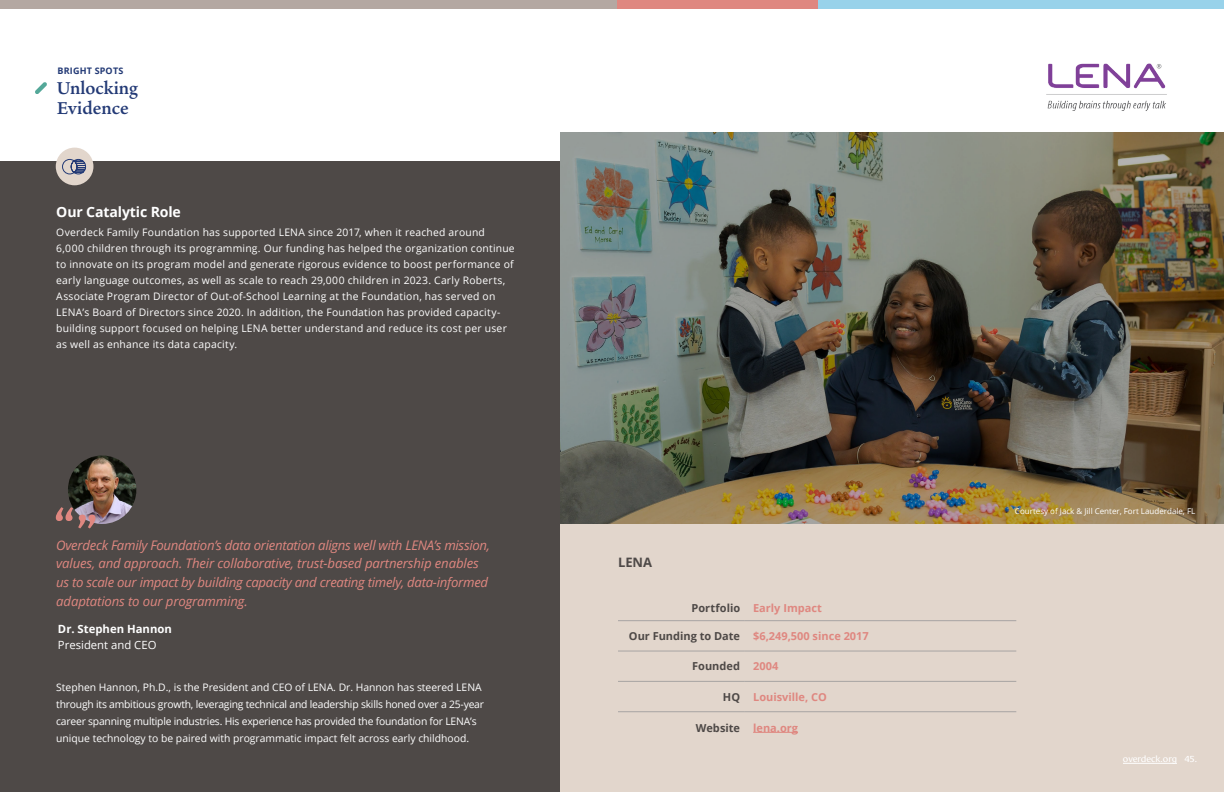
<style>
.page{position:relative;width:1224px;height:792px;background:#fff}
.page>*{position:absolute;margin:0;border:0;box-sizing:border-box;transform-origin:0 0}
.t1{font:600 18.8px/19.8px "Ten Oldstyle";color:#233a76}
.t2{font:700 14.1px "Open Sans";letter-spacing:-.01em;color:#fff}
.t3{font:italic 13.2px/18.8px "Open Sans";letter-spacing:-.02em;color:#df8780}
.t4{font:700 13px "Open Sans";color:#4e4947}
.t5{font:700 11.3px "Open Sans";color:#fff}
.t6{font:11.3px "Open Sans";color:#fff}
.t7{font:700 11px "Open Sans";color:#df8780}
.t8{font:700 11px "Open Sans";color:#4e4947}
.t9{font:10.3px/16px "Open Sans";letter-spacing:.02em;color:#fff}
.t10{font:10.3px/16.9px "Open Sans";letter-spacing:-.02em;color:#fff}
.t11{font:9px "Cora";color:#fff}
.t12{font:700 9px "Open Sans";letter-spacing:.02em;color:#233a76}
.t13{font:8px "Open Sans";color:#fff}
.s1{color:#4e4947}
.s2{color:#df8780}
</style>
<div class="page">
<div style="left:0;top:161px;width:1224px;height:631px;background:#4e4947"></div>
<div style="left:56px;top:148px;width:37px;height:37px;background:#e2d6cc;border-radius:50%"></div>
<svg style="left:62px;top:159px;width:24px;height:15px"></svg>
<svg style="left:35px;top:82px;width:12px;height:12px"></svg>
<img style="left:68px;top:455px;width:68px;height:69px;border-radius:34px">
<svg style="left:56px;top:507px;width:40px;height:22px"></svg>
<img style="left:560px;top:133px;width:664px;height:391px">
<div style="left:560px;top:524px;width:664px;height:268px;background:#e2d6cc"></div>
<hr style="left:618px;top:620px;width:126px;height:1px;background:#a7a4a3">
<hr style="left:744px;top:620px;width:272px;height:1px;background:#a7a4a3">
<hr style="left:618px;top:651px;width:126px;height:1px;background:#a7a4a3">
<hr style="left:744px;top:651px;width:272px;height:1px;background:#a7a4a3">
<hr style="left:618px;top:711px;width:126px;height:1px;background:#a7a4a3">
<hr style="left:744px;top:711px;width:272px;height:1px;background:#a7a4a3">
<hr style="left:618px;top:681px;width:126px;height:1px;background:#a7a4a3">
<hr style="left:744px;top:681px;width:272px;height:1px;background:#a7a4a3">
<hr style="left:753px;top:732px;width:45px;height:1px;background:#df8780">
<img style="left:1047px;top:63px;width:120px;height:48px">
<div style="left:0;top:0;width:619px;height:9px;background:#b4a8a2"></div>
<div style="left:618px;top:0;width:201px;height:9px;background:#df8780"></div>
<div style="left:819px;top:0;width:405px;height:9px;background:#98d2ea"></div>
<hr style="left:1123px;top:763px;width:54px;height:1px;background:#fff">
<p class="t12" style="left:58px;top:64px;width:67px">BRIGHT SPOTS</p>
<h1 class="t1" style="left:57px;top:77px;width:83px">Unlocking<br>Evidence</h1>
<h2 class="t2" style="left:56px;top:202px;width:126px">Our Catalytic Role</h2>
<p class="t9" style="left:56px;top:224px;width:460px">Overdeck Family Foundation has supported LENA since 2017, when it reached around 6,000 children through its programming. Our funding has helped the organization continue to innovate on its program model and generate rigorous evidence to boost performance of early language outcomes, as well as scale to reach 29,000 children in 2023. Carly Roberts, Associate Program Director of Out-of-School Learning at the Foundation, has served on LENA’s Board of Directors since 2020. In addition, the Foundation has provided capacity&shy;building support focused on helping LENA better understand and reduce its cost per user as well as enhance its data capacity.</p>
<p class="t3" style="left:56px;top:535px;width:435px">Overdeck Family Foundation’s data orientation aligns well with LENA’s mission, values, and approach. Their collaborative, trust-based partnership enables us to scale our impact by building capacity and creating timely, data-informed adaptations to our programming.</p>
<p class="t5" style="left:58px;top:621px;width:115px">Dr. Stephen Hannon</p>
<p class="t6" style="left:58px;top:637px;width:100px">President and CEO</p>
<p class="t10" style="left:56px;top:679px;width:429px">Stephen Hannon, Ph.D., is the President and CEO of LENA. Dr. Hannon has steered LENA through its ambitious growth, leveraging technical and leadership skills honed over a 25-year career spanning multiple industries. His experience has provided the foundation for LENA’s unique technology to be paired with programmatic impact felt across early childhood.</p>
<p class="t4" style="left:618px;top:553px;width:36px">LENA</p>
<p class="t7" style="left:692px;top:600px;width:132px"><span class="s1">Portfolio</span> Early Impact</p>
<p class="t7" style="left:629px;top:628px;width:241px"><span class="s1">Our Funding to Date</span> $6,249,500 since 2017</p>
<p class="t8" style="left:692px;top:659px;width:87px">Founded <span class="s2">2004</span></p>
<p class="t7" style="left:723px;top:689px;width:105px"><span class="s1">HQ</span> Louisville, CO</p>
<p class="t7" style="left:696px;top:720px;width:104px"><span class="s1">Website</span> lena.org</p>
<p class="t13" style="left:1015px;top:506px;width:182px">Courtesy of Jack &amp; Jill Center, Fort Lauderdale, FL</p>
<p class="t11" style="left:1123px;top:754px;width:76px">overdeck.org 45.</p>
</div>
